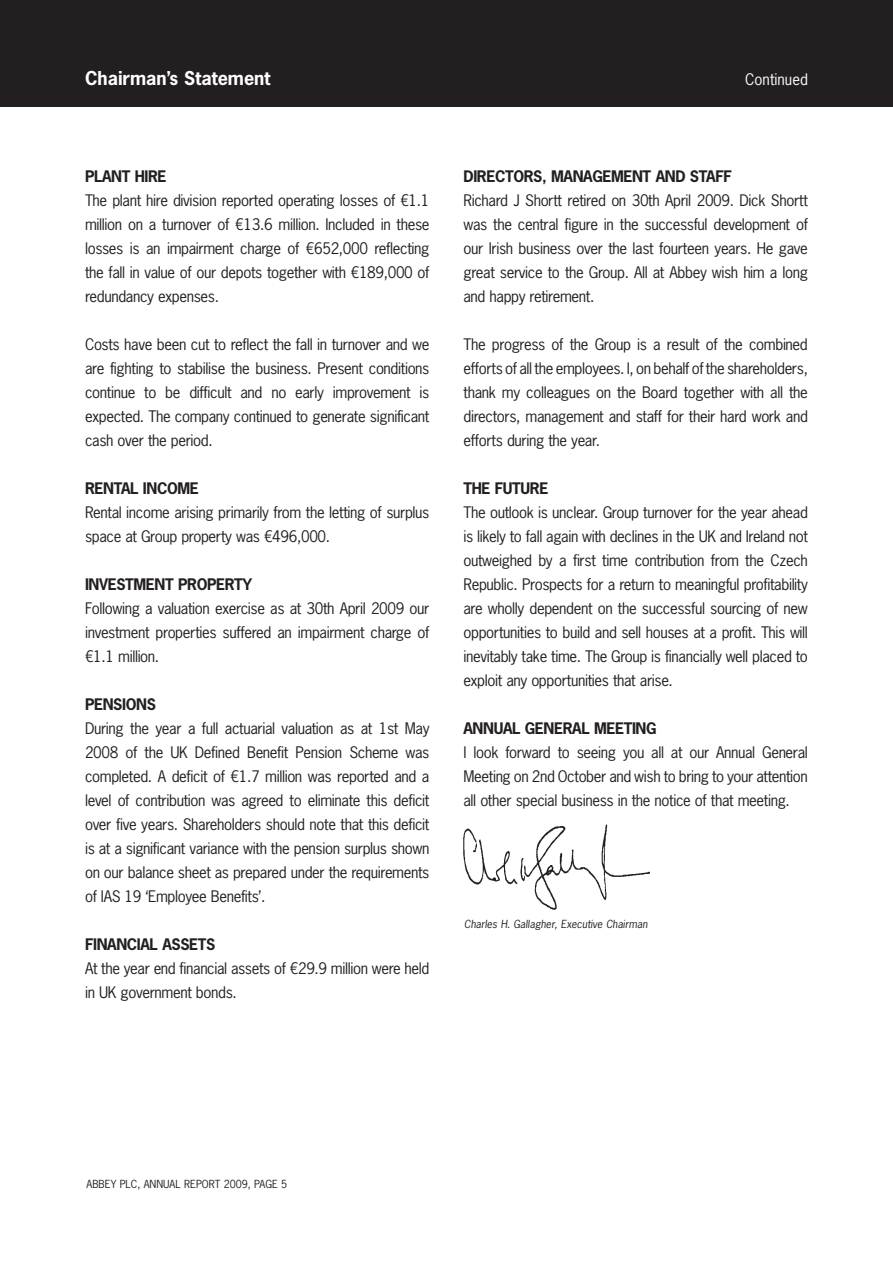
<style>
.page{position:relative;width:893px;height:1263px;background:#fff}
.page>*{position:absolute;margin:0;border:0;box-sizing:border-box;transform-origin:0 0}
.t1{font:700 18px "News Gothic Std";color:#fff}
.t2{font:15px/24px "News Gothic Std";letter-spacing:-.025em;color:#231f20;text-align:justify}
.t3{font:700 15px "News Gothic Std";letter-spacing:-.025em;color:#231f20}
.t4{font:15px "News Gothic Std";color:#fff}
.t5{font:italic 10.5px "News Gothic Std";color:#231f20}
.t6{font:10.5px "News Gothic Std";color:#231f20}
</style>
<div class="page">
<div style="left:1px;top:0;width:892px;height:106px;background:#231f20"></div>
<img style="left:463px;top:824px;width:187px;height:86px">
<p class="t1" style="left:85px;top:66px;width:187px">CHAIRMAN’S STATEMENT</p>
<p class="t4" style="left:745px;top:70px;width:64px">Continued</p>
<p class="t3" style="left:85px;top:166px;width:83px">PLANT HIRE</p>
<p class="t2" style="left:85px;top:188px;width:346px">The plant hire division reported operating losses of €1.1 million on a turnover of €13.6 million. Included in these losses is an impairment charge of €652,000 reflecting the fall in value of our depots together with €189,000 of redundancy expenses.</p>
<p class="t2" style="left:85px;top:332px;width:346px">Costs have been cut to reflect the fall in turnover and we are fighting to stabilise the business. Present conditions continue to be difficult and no early improvement is expected. The company continued to generate significant cash over the period.</p>
<p class="t3" style="left:85px;top:478px;width:114px">RENTAL INCOME</p>
<p class="t2" style="left:85px;top:500px;width:346px">Rental income arising primarily from the letting of surplus space at Group property was €496,000.</p>
<p class="t3" style="left:85px;top:574px;width:122px">INVESTMENT PROPE</p>
<p class="t3" style="left:225px;top:574px;width:29px">RTY</p>
<p class="t2" style="left:85px;top:596px;width:346px">Following a valuation exercise as at 30th April 2009 our investment properties suffered an impairment charge of €1.1 million.</p>
<p class="t3" style="left:85px;top:694px;width:72px">PENSIONS</p>
<p class="t2" style="left:85px;top:716px;width:346px">During the year a full actuarial valuation as at 1st May 2008 of the UK Defined Benefit Pension Scheme was completed. A deficit of €1.7 million was reported and a level of contribution was agreed to eliminate this deficit over five years. Shareholders should note that this deficit is at a significant variance with the pension surplus shown on our balance sheet as prepared under the requirements of IAS 19 ‘Employee Benefits’.</p>
<p class="t3" style="left:85px;top:934px;width:132px">FINANCIAL ASSETS</p>
<p class="t2" style="left:85px;top:956px;width:346px">At the year end financial assets of €29.9 million were held in UK government bonds.</p>
<p class="t3" style="left:463px;top:166px;width:111px">DIRECTORS , MANAG</p>
<p class="t3" style="left:602px;top:166px;width:65px">EMENT AND</p>
<p class="t3" style="left:690px;top:166px;width:26px">STAFF</p>
<p class="t2" style="left:463px;top:188px;width:346px">Richard J Shortt retired on 30th April 2009. Dick Shortt was the central figure in the successful development of our Irish business over the last fourteen years. He gave great service to the Group. All at Abbey wish him a long and happy retirement.</p>
<p class="t2" style="left:463px;top:332px;width:346px">The progress of the Group is a result of the combined efforts of all the employees. I, on behalf of the shareholders, thank my colleagues on the Board together with all the directors, management and staff for their hard work and efforts during the year.</p>
<p class="t3" style="left:463px;top:478px;width:86px">TH E FUTURE</p>
<p class="t2" style="left:463px;top:500px;width:346px">The outlook is unclear. Group turnover for the year ahead is likely to fall again with declines in the UK and Ireland not outweighed by a first time contribution from the Czech Republic. Prospects for a return to meaningful profitability are wholly dependent on the successful sourcing of new opportunities to build and sell houses at a profit. This will inevitably take time. The Group is financially well placed to exploit any opportunities that arise.</p>
<p class="t3" style="left:463px;top:718px;width:20px">ANNUA</p>
<p class="t3" style="left:512px;top:718px;width:129px">L GENERAL MEETING</p>
<p class="t2" style="left:463px;top:740px;width:346px">I look forward to seeing you all at our Annual General Meeting on 2nd October and wish to bring to your attention all other special business in the notice of that meeting.</p>
<p class="t5" style="left:464px;top:917px;width:185px">Charles H. Gallagher, Executive Chairman</p>
<p class="t6" style="left:87px;top:1177px;width:13px">Abbey</p>
<p class="t6" style="left:120px;top:1177px;width:147px">plc, Annual Report 2009, Page</p>
<p class="t6" style="left:281px;top:1177px;width:8px">5</p>
</div>
